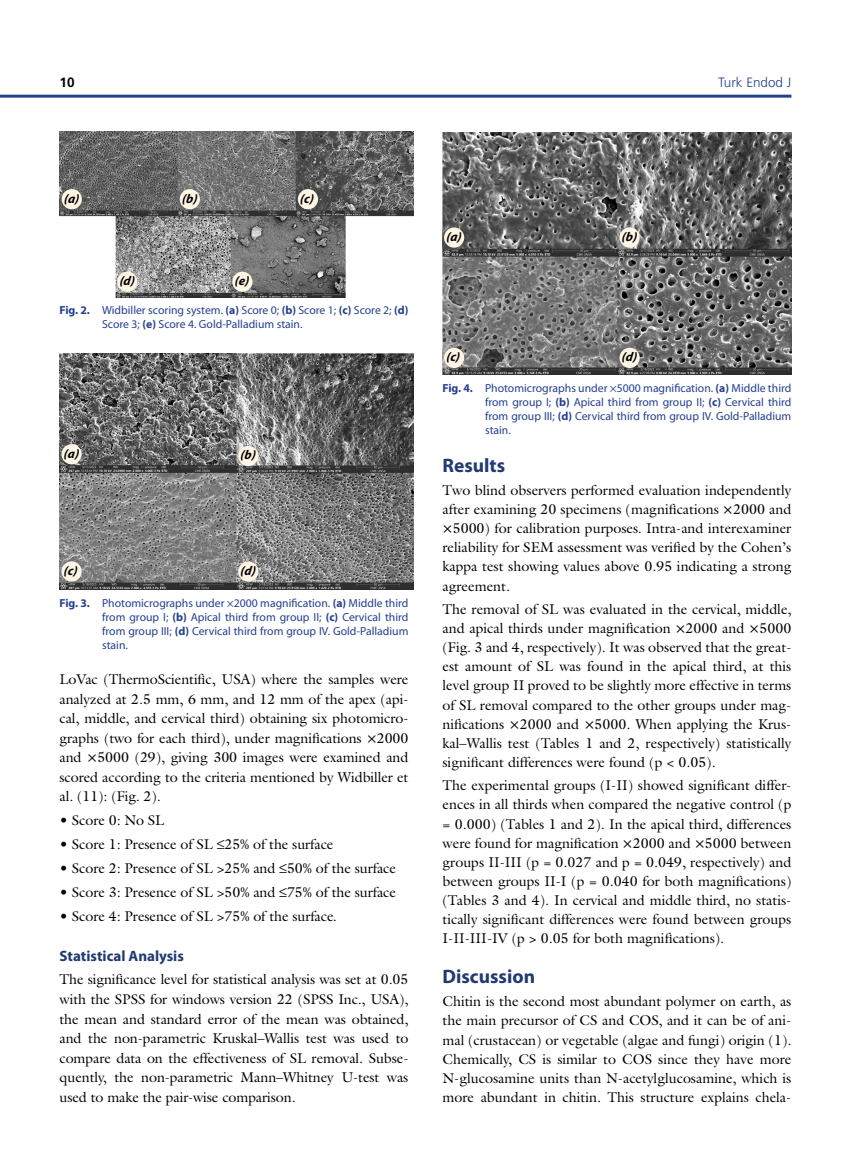
<style>
.page{position:relative;width:851px;height:1170px;background:#fff}
.page>*{position:absolute;margin:0;border:0;box-sizing:border-box;transform-origin:0 0}
.t1{font:700 19.5px "Myriad Pro";color:#213a72}
.t2{font:700 15px "Myriad Pro";color:#213a72}
.t3{font:14.25px/19px "Galliard Normal Tr";letter-spacing:-.005em;color:#000;text-align:justify}
.t4{font:13.5px "Frutiger Light Nr Tr";color:#25408f}
.t5{font:13.5px "Frutiger Bold Tr";color:#000}
.t6{font:italic 700 12.75px "Myriad Pro";color:#000}
.t7{font:11.7px/14.1px "Myriad Pro";color:#25408f;text-align:justify}
.s1{font-weight:700}
.s2{font-family:"Cambria Math"}
</style>
<div class="page">
<hr style="left:0;top:95px;width:791px;height:3px;background:#25408f">
<img style="left:60px;top:132px;width:354px;height:166px">
<div style="left:62px;top:189px;width:20px;height:20px;background:#fff5e4;border-radius:50%"></div>
<div style="left:180px;top:189px;width:20px;height:20px;background:#fff5e4;border-radius:50%"></div>
<div style="left:117px;top:271px;width:20px;height:21px;background:#fff5e4;border-radius:50%"></div>
<div style="left:298px;top:189px;width:20px;height:20px;background:#fff5e4;border-radius:50%"></div>
<div style="left:232px;top:271px;width:20px;height:21px;background:#fff5e4;border-radius:50%"></div>
<img style="left:60px;top:353px;width:354px;height:236px">
<div style="left:61px;top:444px;width:21px;height:20px;background:#fff5e4;border-radius:50%"></div>
<div style="left:238px;top:446px;width:20px;height:20px;background:#fff5e4;border-radius:50%"></div>
<div style="left:61px;top:561px;width:21px;height:20px;background:#fff5e4;border-radius:50%"></div>
<div style="left:238px;top:561px;width:20px;height:20px;background:#fff5e4;border-radius:50%"></div>
<img style="left:442px;top:132px;width:349px;height:242px">
<div style="left:444px;top:227px;width:20px;height:21px;background:#fff5e4;border-radius:50%"></div>
<div style="left:619px;top:227px;width:20px;height:21px;background:#fff5e4;border-radius:50%"></div>
<div style="left:444px;top:348px;width:20px;height:20px;background:#fff5e4;border-radius:50%"></div>
<div style="left:619px;top:348px;width:20px;height:20px;background:#fff5e4;border-radius:50%"></div>
<p class="t5" style="left:60px;top:74px;width:17px">10</p>
<p class="t4" style="left:718px;top:74px;width:75px">Turk Endod J</p>
<p class="t6" style="left:64px;top:190px;width:17px">(a)</p>
<p class="t6" style="left:182px;top:190px;width:17px">(b)</p>
<p class="t6" style="left:119px;top:272px;width:17px">(d)</p>
<p class="t6" style="left:234px;top:272px;width:16px">(e)</p>
<p class="t6" style="left:300px;top:190px;width:15px">(c)</p>
<p class="t7" style="left:102px;top:302px;width:308px;text-indent:-43px"><span class="s1">Fig. 2.</span> Widbiller scoring system. <span class="s1">(a)</span> Score 0; <span class="s1">(b)</span> Score 1; <span class="s1">(c)</span> Score 2; <span class="s1">(d)<br></span>Score 3; <span class="s1">(e)</span> Score 4. Gold-Palladium stain.</p>
<p class="t6" style="left:64px;top:445px;width:17px">(a)</p>
<p class="t6" style="left:240px;top:447px;width:17px">(b)</p>
<p class="t6" style="left:64px;top:562px;width:15px">(c)</p>
<p class="t6" style="left:240px;top:562px;width:17px">(d)</p>
<p class="t7" style="left:102px;top:595px;width:308px;text-indent:-43px"><span class="s1">Fig. 3.</span> Photomicrographs under ×2000 magnification. <span class="s1">(a)</span> Middle third from group I; <span class="s1">(b)</span> Apical third from group II; <span class="s1">(c)</span> Cervical third from group III; <span class="s1">(d)</span> Cervical third from group IV. Gold-Palladium stain.</p>
<p class="t3" style="left:60px;top:669px;width:350px;line-height:19.5px">LoVac (ThermoScientific, USA) where the samples were analyzed at 2.5 mm, 6 mm, and 12 mm of the apex (api&shy;cal, middle, and cervical third) obtaining six photomicro&shy;graphs (two for each third), under magnifications <span class="s2">×</span>2000 and <span class="s2">×</span>5000 (29), giving 300 images were examined and scored according to the criteria mentioned by Widbiller et al. (11): (Fig. 2).</p>
<p class="t3" style="left:60px;top:810px;width:106px">• Score 0: No SL</p>
<p class="t3" style="left:60px;top:834px;width:275px">• Score 1: Presence of SL ≤25% of the surface</p>
<p class="t3" style="left:60px;top:858px;width:338px">• Score 2: Presence of SL &gt;25% and ≤50% of the surface</p>
<p class="t3" style="left:60px;top:882px;width:338px">• Score 3: Presence of SL &gt;50% and ≤75% of the surface</p>
<p class="t3" style="left:60px;top:905px;width:279px">• Score 4: Presence of SL &gt;75% of the surface.</p>
<p class="t2" style="left:60px;top:945px;width:126px">Statistical Analysis</p>
<p class="t3" style="left:60px;top:969px;width:350px;line-height:19.5px">The significance level for statistical analysis was set at 0.05 with the SPSS for windows version 22 (SPSS Inc., USA), the mean and standard error of the mean was obtained, and the non-parametric Kruskal–Wallis test was used to compare data on the effectiveness of SL removal. Subse&shy;quently, the non-parametric Mann–Whitney U-test was used to make the pair-wise comparison.</p>
<p class="t6" style="left:446px;top:228px;width:17px">(a)</p>
<p class="t6" style="left:621px;top:228px;width:17px">(b)</p>
<p class="t6" style="left:446px;top:349px;width:15px">(c)</p>
<p class="t6" style="left:621px;top:349px;width:17px">(d)</p>
<p class="t7" style="left:485px;top:380px;width:308px;text-indent:-43px"><span class="s1">Fig. 4.</span> Photomicrographs under ×5000 magnification. <span class="s1">(a)</span> Middle third from group I; <span class="s1">(b)</span> Apical third from group II; <span class="s1">(c)</span> Cervical third from group III; <span class="s1">(d)</span> Cervical third from group IV. Gold-Palladium stain.</p>
<h1 class="t1" style="left:442px;top:452px;width:64px">Results</h1>
<p class="t3" style="left:442px;top:480px;width:350px">Two blind observers performed evaluation independently after examining 20 specimens (magnifications <span class="s2">×</span>2000 and <span class="s2">×</span>5000) for calibration purposes. Intra-and interexaminer reliability for SEM assessment was verified by the Cohen’s kappa test showing values above 0.95 indicating a strong agreement.</p>
<p class="t3" style="left:442px;top:599px;width:350px">The removal of SL was evaluated in the cervical, middle, and apical thirds under magnification <span class="s2">×</span>2000 and <span class="s2">×</span>5000 (Fig. 3 and 4, respectively). It was observed that the great&shy;est amount of SL was found in the apical third, at this level group II proved to be slightly more effective in terms of SL removal compared to the other groups under mag&shy;nifications <span class="s2">×</span>2000 and <span class="s2">×</span>5000. When applying the Krus&shy;kal–Wallis test (Tables 1 and 2, respectively) statistically significant differences were found (p &lt; 0.05).</p>
<p class="t3" style="left:442px;top:775px;width:350px">The experimental groups (I-II) showed significant differ&shy;ences in all thirds when compared the negative control (p = 0.000) (Tables 1 and 2). In the apical third, differences were found for magnification <span class="s2">×</span>2000 and <span class="s2">×</span>5000 between groups II-III (p = 0.027 and p = 0.049, respectively) and between groups II-I (p = 0.040 for both magnifications) (Tables 3 and 4). In cervical and middle third, no statis&shy;tically significant differences were found between groups I-II-III-IV (p &gt; 0.05 for both magnifications).</p>
<h1 class="t1" style="left:442px;top:963px;width:94px">Discussion</h1>
<p class="t3" style="left:442px;top:991px;width:350px">Chitin is the second most abundant polymer on earth, as the main precursor of CS and COS, and it can be of ani&shy;mal (crustacean) or vegetable (algae and fungi) origin (1).<br>Chemically, CS is similar to COS since they have more N-glucosamine units than N-acetylglucosamine, which is more abundant in chitin. This structure explains chela-</p>
</div>
